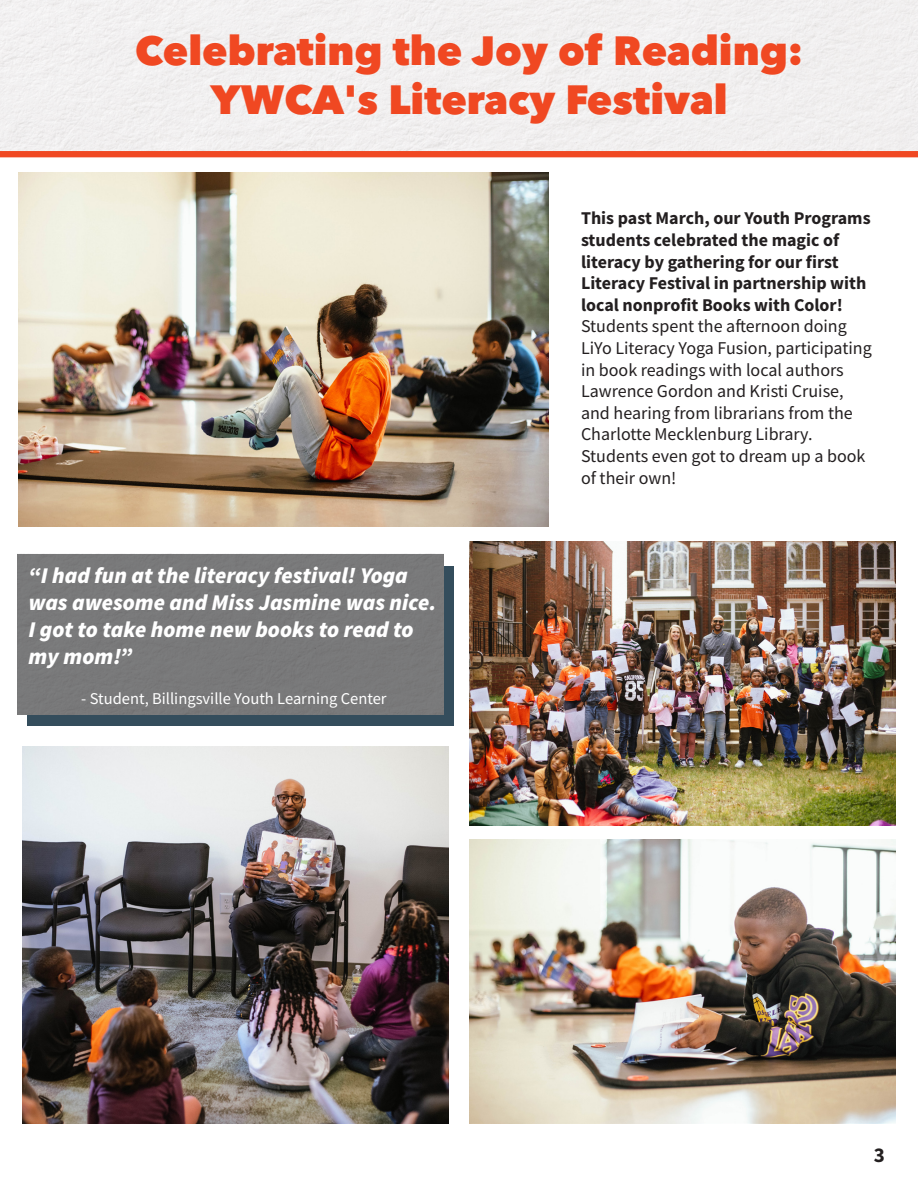
<style>
.page{position:relative;width:918px;height:1188px;background:#fff}
.page>*{position:absolute;margin:0;border:0;box-sizing:border-box;transform-origin:0 0}
.t1{font:800 40.5px "Avenir Next W1 G";color:#f04822}
.t2{font:italic 900 22.5px/27px "Source Sans Pro";color:#fff}
.t3{font:700 21px "Source Sans Pro";color:#231f20}
.t4{font:18px/21.6px "Source Sans Pro";color:#231f20}
.t5{font:700 18px/21.6px "Source Sans Pro";color:#231f20}
.t6{font:16.5px "Source Sans Pro";color:#fff}
.s1{font-weight:700}
</style>
<div class="page">
<div style="left:28px;top:566px;width:426px;height:160px;background:#344d5c"></div>
<img style="left:18px;top:172px;width:531px;height:354px">
<img style="left:23px;top:746px;width:426px;height:378px">
<img style="left:469px;top:541px;width:426px;height:284px">
<img style="left:469px;top:839px;width:426px;height:285px">
<div style="left:18px;top:554px;width:426px;height:161px;background:#79797a"></div>
<div style="left:0;top:151px;width:918px;height:6px;background:#f04822"></div>
<p class="t1" style="left:135px;top:19px;width:670px">Celebrating the Joy of Reading:</p>
<p class="t1" style="left:211px;top:67px;width:518px">YWCA's Literacy Festival</p>
<p class="t2" style="left:28px;top:562px;width:409px">“I had fun at the literacy festival! Yoga was awesome and Miss Jasmine was nice.<br>I got to take home new books to read to my mom!”</p>
<p class="t6" style="left:81px;top:688px;width:307px">- Student, Billingsville Youth Learning Center</p>
<p class="t5" style="left:581px;top:207px;width:291px">This past March, our Youth Programs students celebrated the magic of</p>
<p class="t4" style="left:581px;top:251px;width:292px"><span class="s1">literacy by gathering for our first Literacy Festival in partnership with local nonprofit Books with Color!<br></span>Students spent the afternoon doing LiYo Literacy Yoga Fusion, participating in book readings with local authors Lawrence Gordon and Kristi Cruise, and hearing from librarians from the Charlotte Mecklenburg Library.</p>
<p class="t4" style="left:581px;top:445px;width:286px">Students even got to dream up a book of their own!</p>
<p class="t3" style="left:874px;top:1141px;width:13px">3</p>
</div>
